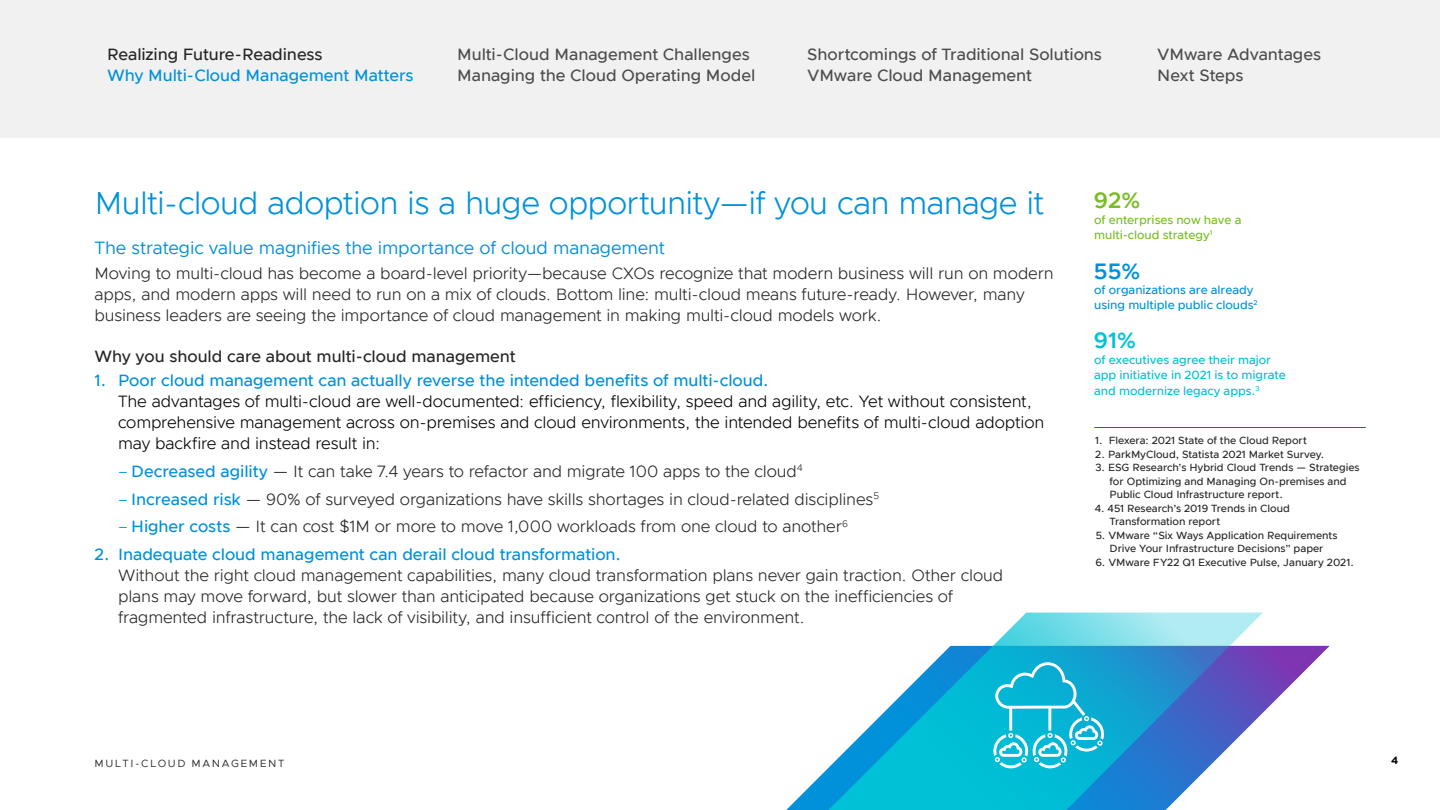
<style>
.page{position:relative;width:1440px;height:810px;background:#fff}
.page>*{position:absolute;margin:0;border:0;box-sizing:border-box;transform-origin:0 0}
.t1{font:300 32.03px "Metropolis";letter-spacing:-.02em;color:#0091da}
.t2{font:600 22.5px "Metropolis";color:#78be20}
.t3{font:600 22.5px "Metropolis";color:#0091da}
.t4{font:600 22.5px "Metropolis";color:#00c1d5}
.t5{font:18px "Metropolis";letter-spacing:-.005em;color:#0091da}
.t6{font:300 16.5px/21px "Metropolis";letter-spacing:-.01em;color:#262626}
.t7{font:300 16.5px/21px "Metropolis";letter-spacing:-.01em;color:#000}
.t8{font:500 16.5px "Metropolis";letter-spacing:-.005em;color:#0091da}
.t9{font:500 16.5px/21px "Metropolis";letter-spacing:-.005em;color:#4d4d4f}
.t10{font:500 16.5px "Metropolis";letter-spacing:-.005em;color:#262626}
.t11{font:500 12px/15.8px "Metropolis";letter-spacing:-.005em;color:#00c1d5}
.t12{font:500 12px/15.8px "Metropolis";letter-spacing:-.005em;color:#0091da}
.t13{font:500 12px/15.8px "Metropolis";letter-spacing:-.005em;color:#78be20}
.t14{font:500 10.5px/13.5px "Metropolis";color:#262626}
.t15{font:10.5px "Metropolis";letter-spacing:.15em;color:#262626}
.t16{font:700 10.5px "Gotham";color:#000}
.s1{color:#0091da}
.s2{font-weight:500;color:#0091da}
</style>
<div class="page">
<svg style="left:786px;top:646px;width:544px;height:164px"></svg>
<hr style="left:1094px;top:427px;width:272px;height:1px;background:#1d428a">
<svg style="left:789px;top:613px;width:474px;height:197px"></svg>
<svg style="left:993px;top:662px;width:111px;height:106px;background:#30bfdb"></svg>
<div style="left:0;top:0;width:1440px;height:138px;background:#f1f1f1"></div>
<p class="t10" style="left:107px;top:44px;width:217px">Realizing Future-Readiness</p>
<p class="t8" style="left:107px;top:65px;width:308px">Why Multi-Cloud Management Matters</p>
<p class="t9" style="left:457px;top:43px;width:300px">Multi-Cloud Management Challenges<br>Managing the Cloud Operating Model</p>
<p class="t9" style="left:807px;top:43px;width:296px">Shortcomings of Traditional Solutions<br>VMware Cloud Management</p>
<p class="t9" style="left:1157px;top:43px;width:165px">VMware Advantages<br>Next Steps</p>
<h1 class="t1" style="left:94px;top:184px;width:951px">Multi-cloud adoption is a huge opportunity—if you can manage it</h1>
<p class="t5" style="left:94px;top:237px;width:572px">The strategic value magnifies the importance of cloud management</p>
<p class="t6" style="left:94px;top:262px;width:961px">Moving to multi-cloud has become a board-level priority—because CXOs recognize that modern business will run on modern apps, and modern apps will need to run on a mix of clouds. Bottom line: multi-cloud means future-ready. However, many business leaders are seeing the importance of cloud management in making multi-cloud models work.</p>
<p class="t10" style="left:94px;top:346px;width:423px">Why you should care about multi-cloud management</p>
<p class="t8" style="left:94px;top:370px;width:676px">1. Poor cloud management can actually reverse the intended benefits of multi-cloud.</p>
<p class="t7" style="left:118px;top:391px;width:928px">The advantages of multi-cloud are well-documented: efficiency, flexibility, speed and agility, etc. Yet without consistent, comprehensive management across on-premises and cloud environments, the intended benefits of multi-cloud adoption may backfire and instead result in:</p>
<p class="t6" style="left:118px;top:461px;width:686px"><span class="s1">–</span> <span class="s2">Decreased agility</span> — It can take 7.4 years to refactor and migrate 100 apps to the cloud<sup>4</sup></p>
<p class="t6" style="left:118px;top:488px;width:763px"><span class="s1">–</span> <span class="s2">Increased risk</span> — 90% of surveyed organizations have skills shortages in cloud-related disciplines<sup>5</sup></p>
<p class="t6" style="left:118px;top:516px;width:732px"><span class="s1">–</span> <span class="s2">Higher costs</span> — It can cost $1M or more to move 1,000 workloads from one cloud to another<sup>6</sup></p>
<p class="t8" style="left:94px;top:544px;width:528px">2. Inadequate cloud management can derail cloud transformation.</p>
<p class="t6" style="left:118px;top:565px;width:887px">Without the right cloud management capabilities, many cloud transformation plans never gain traction. Other cloud plans may move forward, but slower than anticipated because organizations get stuck on the inefficiencies of fragmented infrastructure, the lack of visibility, and insufficient control of the environment.</p>
<h2 class="t2" style="left:1094px;top:186px;width:48px">92%</h2>
<p class="t13" style="left:1094px;top:212px;width:149px">of enterprises now have a multi-cloud strategy<sup>1</sup></p>
<h2 class="t3" style="left:1094px;top:257px;width:48px">55%</h2>
<p class="t12" style="left:1094px;top:282px;width:165px">of organizations are already using multiple public clouds<sup>2</sup></p>
<h2 class="t4" style="left:1094px;top:326px;width:44px">91%</h2>
<p class="t11" style="left:1094px;top:352px;width:193px">of executives agree their major app initiative in 2021 is to migrate and modernize legacy apps.<sup>3</sup></p>
<p class="t14" style="left:1095px;top:434px;width:213px">1. Flexera: 2021 State of the Cloud Report</p>
<p class="t14" style="left:1095px;top:447px;width:231px">2. ParkMyCloud, Statista 2021 Market Survey.</p>
<p class="t14" style="left:1110px;top:461px;width:252px;text-indent:-14px">3. ESG Research’s Hybrid Cloud Trends — Strategies for Optimizing and Managing On-premises and<br>Public Cloud Infrastructure report.</p>
<p class="t14" style="left:1110px;top:501px;width:182px;text-indent:-15px">4. 451 Research’s 2019 Trends in Cloud<br>Transformation report</p>
<p class="t14" style="left:1096px;top:528px;width:243px;text-align:center">5. VMware “Six Ways Application Requirements<br>Drive Your Infrastructure Decisions” paper</p>
<p class="t14" style="left:1095px;top:555px;width:260px">6. VMware FY22 Q1 Executive Pulse, January 2021.</p>
<p class="t15" style="left:94px;top:757px;width:191px">MULTI-CLOUD MANAGEMENT</p>
<p class="t16" style="left:1391px;top:754px;width:9px">4</p>
</div>
